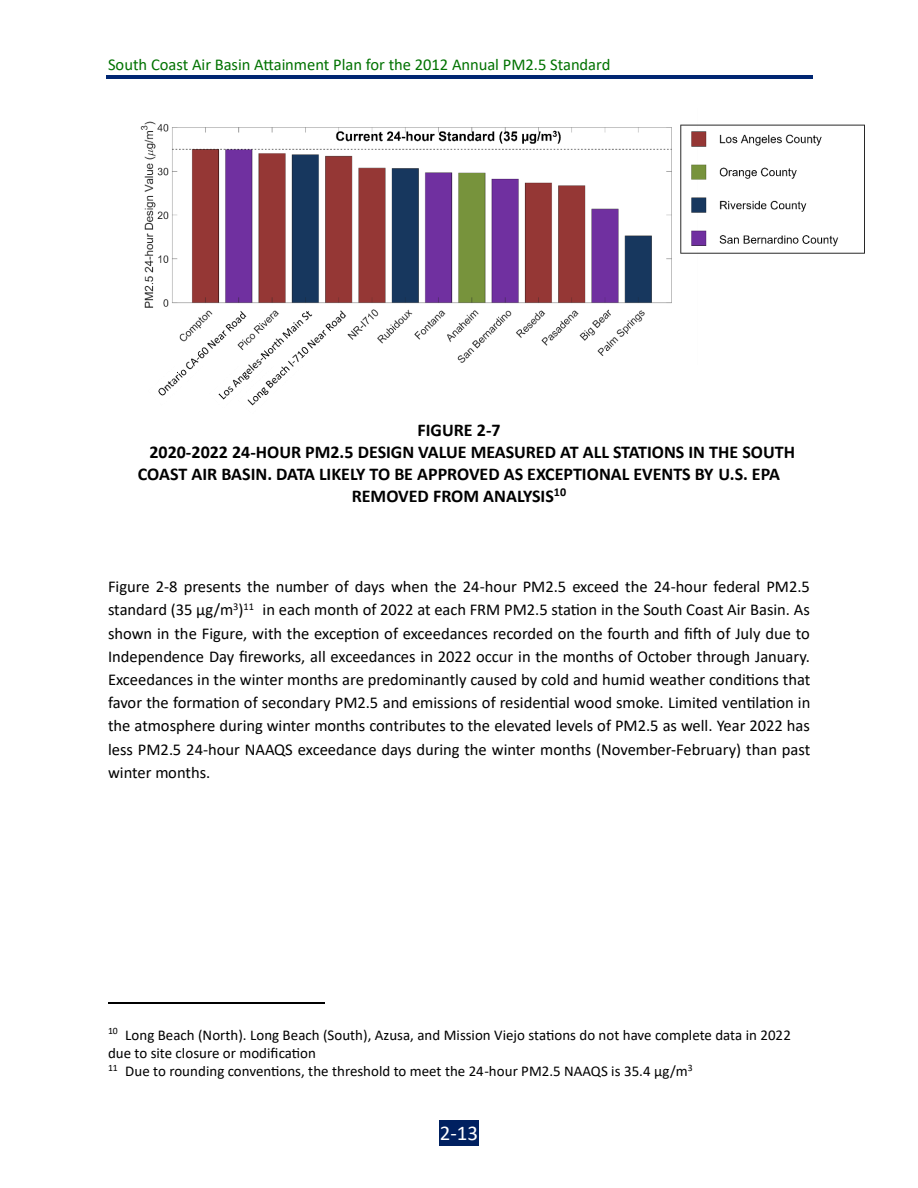
<style>
.page{position:relative;width:918px;height:1188px;background:#fff}
.page>*{position:absolute;margin:0;border:0;box-sizing:border-box;transform-origin:0 0}
.t1{font:21px "Calibri";color:#fff}
.t2{font:700 18px "Calibri";color:#000}
.t3{font:16.5px/23.2px "Calibri";color:#000;text-align:justify}
.t4{font:16.5px "Calibri";letter-spacing:-.005em;color:#007200}
.t5{font:15px/18.1px "Calibri";color:#000}
</style>
<div class="page">
<hr style="left:106px;top:75px;width:706px;height:4px;background:#002672">
<div style="left:457px;top:1120px;width:21px;height:26px;background:#002060"></div>
<div style="left:440px;top:1120px;width:17px;height:26px;background:#002060"></div>
<hr style="left:108px;top:1003px;width:216px;height:1px;background:#000">
<img style="left:140px;top:121px;width:724px;height:285px">
<p class="t4" style="left:108px;top:58px;width:504px">South Coast Air Basin Attainment Plan for the 2012 Annual PM2.5 Standard</p>
<p class="t2" style="left:417px;top:422px;width:85px">FIGURE 2-7</p>
<p class="t2" style="left:149px;top:444px;width:647px">2020-2022 24-HOUR PM2.5 DESIGN VALUE MEASURED AT ALL STATIONS IN THE SOUTH</p>
<p class="t2" style="left:138px;top:466px;width:644px">COAST AIR BASIN. DATA LIKELY TO BE APPROVED AS EXCEPTIONAL EVENTS BY U.S. EPA</p>
<p class="t2" style="left:352px;top:488px;width:216px">REMOVED FROM ANALYSIS<sup>10</sup></p>
<p class="t3" style="left:108px;top:577px;width:704px">Figure 2-8 presents the number of days when the 24-hour PM2.5 exceed the 24-hour federal PM2.5 standard (35 μg/m<sup>3</sup>)<sup>11</sup> in each month of 2022 at each FRM PM2.5 station in the South Coast Air Basin. As shown in the Figure, with the exception of exceedances recorded on the fourth and fifth of July due to Independence Day fireworks, all exceedances in 2022 occur in the months of October through January.<br>Exceedances in the winter months are predominantly caused by cold and humid weather conditions that favor the formation of secondary PM2.5 and emissions of residential wood smoke. Limited ventilation in the atmosphere during winter months contributes to the elevated levels of PM2.5 as well. Year 2022 has less PM2.5 24-hour NAAQS exceedance days during the winter months (November-February) than past winter months.</p>
<p class="t5" style="left:108px;top:1027px;width:684px"><sup>10</sup> Long Beach (North). Long Beach (South), Azusa, and Mission Viejo stations do not have complete data in 2022 due to site closure or modification</p>
<p class="t5" style="left:108px;top:1063px;width:586px"><sup>11</sup> Due to rounding conventions, the threshold to meet the 24-hour PM2.5 NAAQS is 35.4 μg/m<sup>3</sup></p>
<p class="t1" style="left:440px;top:1125px;width:40px">2-13</p>
</div>
